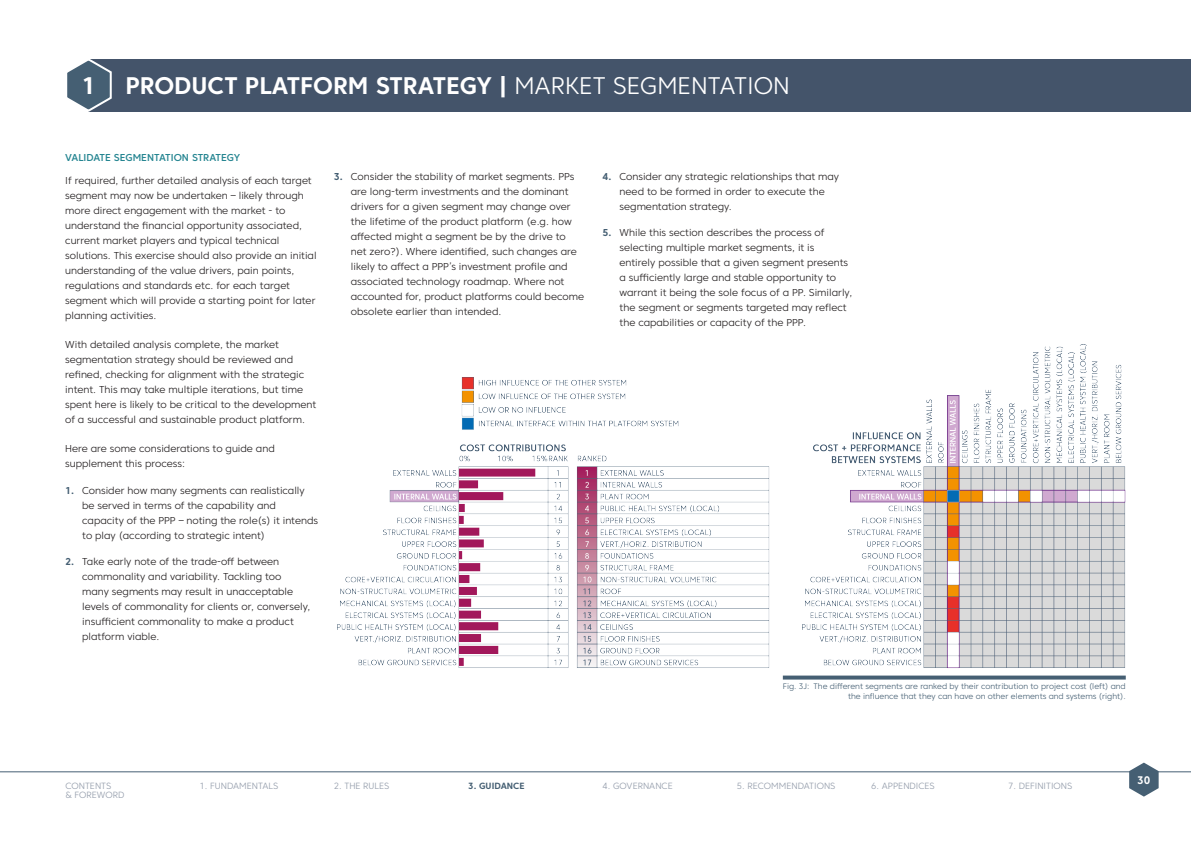
<style>
.page{position:relative;width:1191px;height:842px;background:#fff}
.page>*{position:absolute;margin:0;border:0;box-sizing:border-box;transform-origin:0 0}
.t1{font:700 24px "Core Sans C 65";color:#fff}
.t2{font:700 11px "Core Sans C 65";color:#fff}
.Body_Copy{font:300 10px/15px "Core Sans C 35";color:#231f20}
.PPRB_Heading_5{font:500 10px "Core Sans C 55";color:#258591}
.t3{font:300 9px/9px "Core Sans C 35";color:#939caa}
.t4{font:700 9px "Core Sans C 65";color:#455f73}
.t5{font:300 8px/10px "Core Sans C 35";color:#455f73;text-align:right}
.s1{font-family:"Core Sans C 35";font-weight:300}
.s2{font-family:"Core Sans C 65";font-weight:700;color:#455f73}
</style>
<div class="page">
<hr style="left:0;top:771px;width:1191px;height:1px;background:#455f73">
<svg style="left:1129px;top:763px;width:29px;height:34px"></svg>
<div style="left:88px;top:59px;width:1103px;height:52px;background:#44546a"></div>
<svg style="left:67px;top:59px;width:46px;height:53px"></svg>
<svg style="left:783px;top:675px;width:342px;height:4px"></svg>
<img style="left:337px;top:344px;width:788px;height:324px">
<img style="left:461px;top:351px;width:254px;height:80px">
<p class="t1" style="left:81px;top:70px;width:16px">1</p>
<p class="t1" style="left:125px;top:70px;width:666px">PRODUCT PLATFORM STRATEGY | <span class="s1">MARKET SEGMENTATION</span></p>
<p class="PPRB_Heading_5" style="left:65px;top:151px;width:176px">VALIDATE SEGMENTATION STRATEGY</p>
<p class="Body_Copy" style="left:65px;top:173px;width:253px">If required, further detailed analysis of each target segment may now be undertaken – likely through more direct engagement with the market - to understand the financial opportunity associated, current market players and typical technical solutions. This exercise should also provide an initial understanding of the value drivers, pain points, regulations and standards etc. for each target segment which will provide a starting point for later planning activities.</p>
<p class="Body_Copy" style="left:65px;top:337px;width:252px">With detailed analysis complete, the market segmentation strategy should be reviewed and refined, checking for alignment with the strategic intent. This may take multiple iterations, but time spent here is likely to be critical to the development of a successful and sustainable product platform.</p>
<p class="Body_Copy" style="left:65px;top:441px;width:211px">Here are some considerations to guide and supplement this process:</p>
<p class="Body_Copy" style="left:82px;top:483px;width:237px;text-indent:-17px"><span class="s2">1.</span> Consider how many segments can realistically be served in terms of the capability and capacity of the PPP – noting the role(s) it intends to play (according to strategic intent)</p>
<p class="Body_Copy" style="left:82px;top:554px;width:230px;text-indent:-17px"><span class="s2">2.</span> Take early note of the trade-off between commonality and variability. Tackling too many segments may result in unacceptable levels of commonality for clients or, conversely, insufficient commonality to make a product platform viable.</p>
<p class="Body_Copy" style="left:351px;top:169px;width:235px;text-indent:-17px"><span class="s2">3.</span> Consider the stability of market segments. PPs are long-term investments and the dominant drivers for a given segment may change over the lifetime of the product platform (e.g. how affected might a segment be by the drive to<br>net zero?). Where identified, such changes are likely to affect a PPP’s investment profile and associated technology roadmap. Where not accounted for, product platforms could become obsolete earlier than intended.</p>
<p class="Body_Copy" style="left:619px;top:169px;width:221px;text-indent:-17px"><span class="s2">4.</span> Consider any strategic relationships that may need to be formed in order to execute the segmentation strategy.</p>
<p class="Body_Copy" style="left:619px;top:225px;width:234px;text-indent:-17px"><span class="s2">5.</span> While this section describes the process of selecting multiple market segments, it is entirely possible that a given segment presents a sufficiently large and stable opportunity to warrant it being the sole focus of a PP. Similarly, the segment or segments targeted may reflect the capabilities or capacity of the PPP.</p>
<p class="t5" style="left:783px;top:681px;width:344px">Fig. 3J: The different segments are ranked by their contribution to project cost (left) and the influence that they can have on other elements and systems (right).</p>
<p class="t3" style="left:65px;top:781px;width:60px">CONTENTS<br>&amp; FOREWORD</p>
<p class="t3" style="left:199px;top:781px;width:80px">1. FUNDAMENTALS</p>
<p class="t3" style="left:334px;top:781px;width:57px">2. THE RULES</p>
<p class="t4" style="left:468px;top:780px;width:58px">3. GUIDANCE</p>
<p class="t3" style="left:602px;top:781px;width:72px">4. GOVERNANCE</p>
<p class="t3" style="left:737px;top:781px;width:100px">5. RECOMMENDATIONS</p>
<p class="t3" style="left:871px;top:781px;width:65px">6. APPENDICES</p>
<p class="t3" style="left:1008px;top:781px;width:66px">7. DEFINITIONS</p>
<p class="t2" style="left:1137px;top:773px;width:15px">30</p>
</div>
